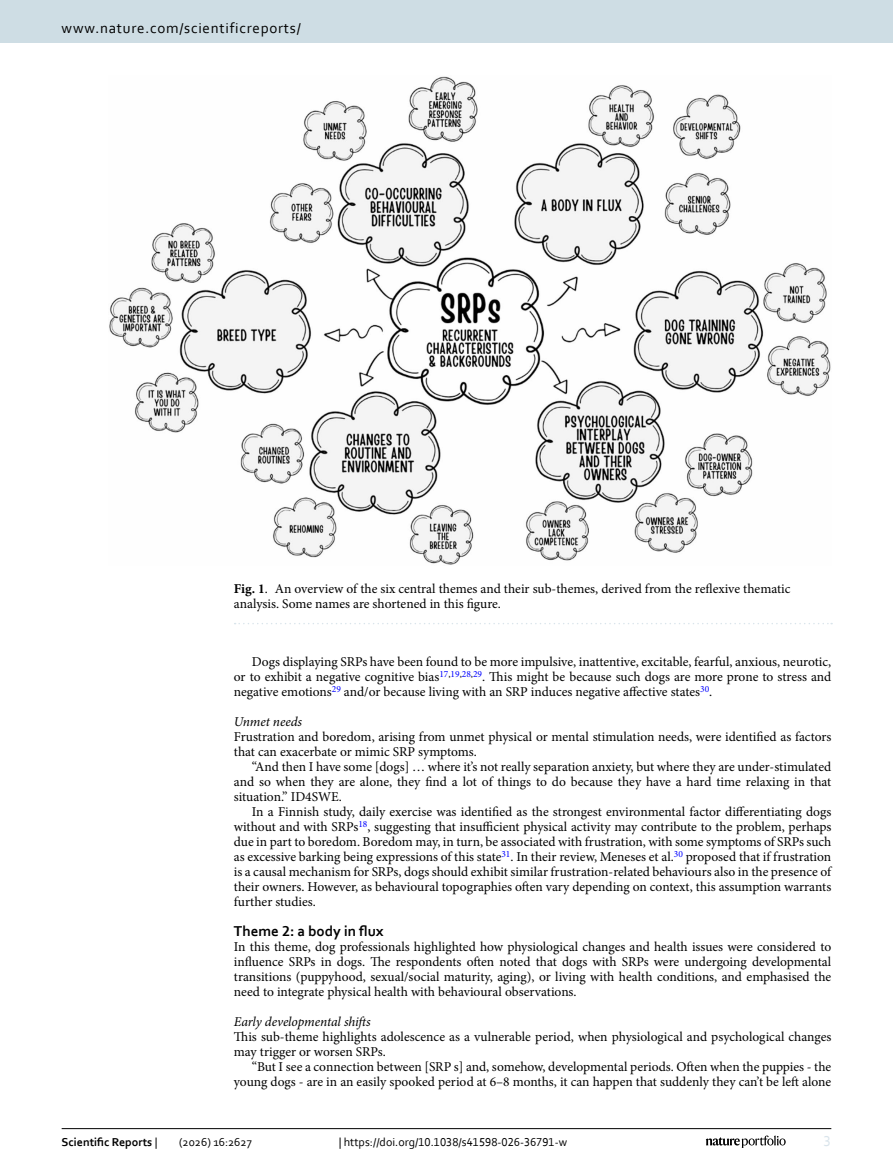
<style>
.page{position:relative;width:893px;height:1174px;background:#fff}
.page>*{position:absolute;margin:0;border:0;box-sizing:border-box;transform-origin:0 0}
.t1{font:15px "Corbel";letter-spacing:.05em;color:#000}
.Head_2{font:700 15px "Corbel";color:#000}
.t2{font:15px "Corbel";color:#d9e4eb}
.Body_Text_Indent{font:13.5px/15px "Minion Pro";color:#000;text-align:justify}
.Body_Text{font:13.5px/15px "Minion Pro";color:#000}
.Figure_Caption{font:13.5px/15px "Minion Pro";color:#000}
.Head_3{font:italic 13.5px "Minion Pro";letter-spacing:-.01em;color:#000}
.t3{font:12px "Corbel";color:#000}
.t4{font:700 12px "Corbel";color:#000}
.s1{font-weight:700}
.s2{font-weight:400}
</style>
<div class="page">
<img style="left:109px;top:76px;width:722px;height:489px">
<svg style="left:235px;top:623px;width:597px;height:1px"></svg>
<hr style="left:62px;top:1128px;width:769px;height:1px;background:#000">
<svg style="left:706px;top:1135px;width:80px;height:12px"></svg>
<div style="left:0;top:0;width:893px;height:43px;background:#cedde4"></div>
<p class="t1" style="left:62px;top:18px;width:241px">www.nature.com/scientificreports/</p>
<p class="Figure_Caption" style="left:234px;top:581px;width:558px"><span class="s1">Fig. 1</span>. An overview of the six central themes and their sub-themes, derived from the reflexive thematic analysis. Some names are shortened in this figure.</p>
<p class="Body_Text_Indent" style="left:234px;top:654px;width:599px;text-indent:18px">Dogs displaying SRPs have been found to be more impulsive, inattentive, excitable, fearful, anxious, neurotic, or to exhibit a negative cognitive bias<sup>17</sup><sup>,</sup><sup>19</sup><sup>,</sup><sup>28</sup><sup>,</sup><sup>29</sup>. This might be because such dogs are more prone to stress and negative emotions<sup>29</sup> and/or because living with an SRP induces negative affective states<sup>30</sup>.</p>
<p class="Head_3" style="left:234px;top:712px;width:70px">Unmet needs</p>
<p class="Body_Text" style="left:234px;top:729px;width:599px">Frustration and boredom, arising from unmet physical or mental stimulation needs, were identified as factors that can exacerbate or mimic SRP symptoms.</p>
<p class="Body_Text_Indent" style="left:234px;top:759px;width:599px;text-indent:18px">“And then I have some [dogs] … where it’s not really separation anxiety, but where they are under-stimulated and so when they are alone, they find a lot of things to do because they have a hard time relaxing in that situation.” ID4SWE.</p>
<p class="Body_Text_Indent" style="left:234px;top:804px;width:599px;text-indent:18px">In a Finnish study, daily exercise was identified as the strongest environmental factor differentiating dogs without and with SRPs<sup>18</sup>, suggesting that insufficient physical activity may contribute to the problem, perhaps due in part to boredom. Boredom may, in turn, be associated with frustration, with some symptoms of SRPs such as excessive barking being expressions of this state<sup>31</sup>. In their review, Meneses et al.<sup>30</sup> proposed that if frustration is a causal mechanism for SRPs, dogs should exhibit similar frustration-related behaviours also in the presence of their owners. However, as behavioural topographies often vary depending on context, this assumption warrants further studies.</p>
<p class="Head_2" style="left:234px;top:922px;width:151px">Theme 2: a body in flux</p>
<p class="Body_Text" style="left:234px;top:939px;width:599px;text-align:justify">In this theme, dog professionals highlighted how physiological changes and health issues were considered to influence SRPs in dogs. The respondents often noted that dogs with SRPs were undergoing developmental transitions (puppyhood, sexual/social maturity, aging), or living with health conditions, and emphasised the need to integrate physical health with behavioural observations.</p>
<p class="Head_3" style="left:234px;top:1012px;width:138px">Early developmental shifts</p>
<p class="Body_Text" style="left:234px;top:1029px;width:599px">This sub-theme highlights adolescence as a vulnerable period, when physiological and psychological changes may trigger or worsen SRPs.</p>
<p class="Body_Text_Indent" style="left:234px;top:1059px;width:599px;text-align:right">“But I see a connection between [SRP s] and, somehow, developmental periods. Often when the puppies - the young dogs - are in an easily spooked period at 6–8 months, it can happen that suddenly they can’t be left alone</p>
<p class="t4" style="left:62px;top:1134px;width:97px">Scientific Reports <span class="s2">|</span></p>
<p class="t3" style="left:179px;top:1134px;width:74px">(2026) 16:2627</p>
<p class="t3" style="left:339px;top:1134px;width:230px">| https://doi.org/10.1038/s41598-026-36791-w</p>
<p class="t2" style="left:824px;top:1132px;width:9px">3</p>
</div>
